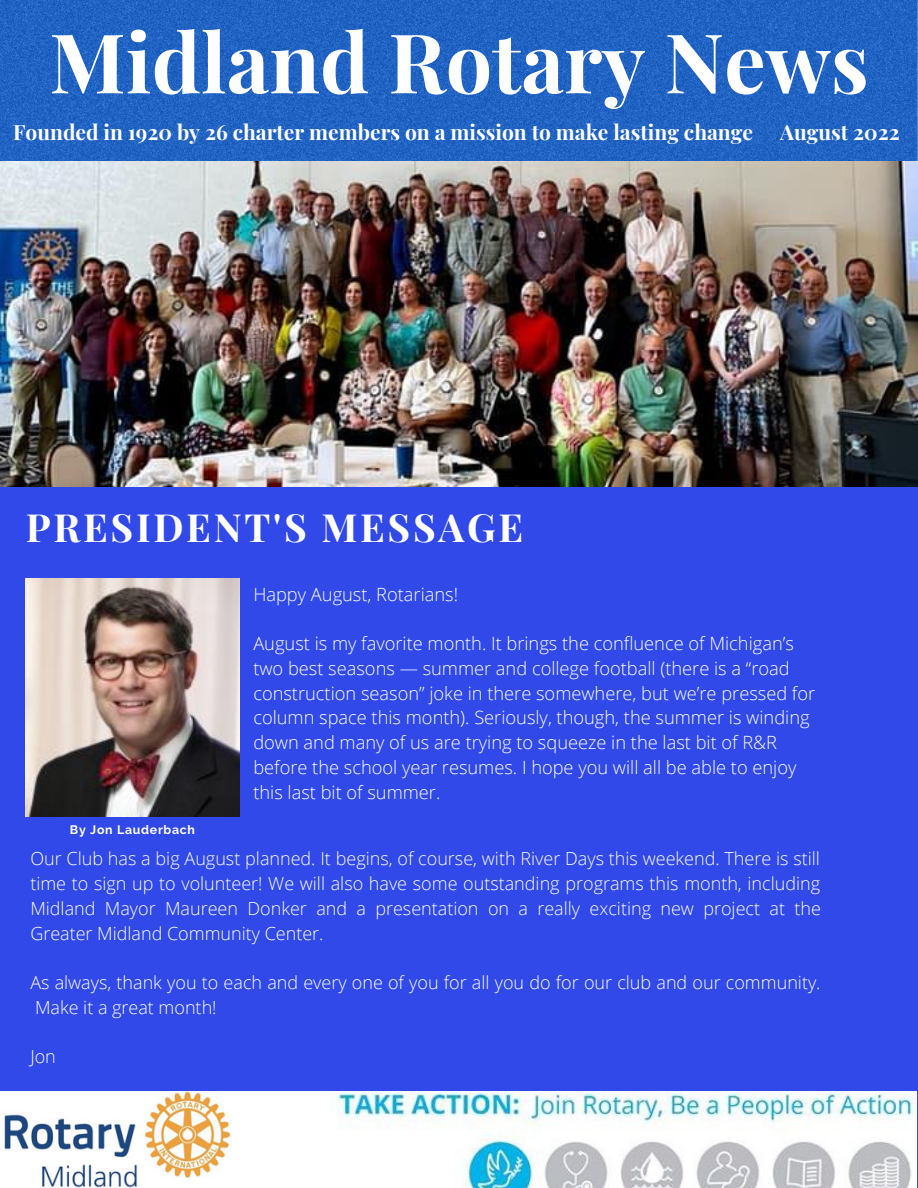
<style>
.page{position:relative;width:918px;height:1188px;background:#fff}
.page>*{position:absolute;margin:0;border:0;box-sizing:border-box;transform-origin:0 0}
.t1{font:700 82.5px "Playfair Display";color:#fff}
.t2{font:700 38.85px "Playfair Display";letter-spacing:.07em;color:#fff}
.t3{font:700 21px "Playfair Display";color:#fff}
.t4{font:300 18.3px/24.8px "Open Sans";color:#fff}
.t5{font:300 18px/24.8px "Open Sans";color:#fff;text-align:justify}
.t6{font:700 12.3px "Raleway";letter-spacing:.06em;color:#fff}
</style>
<div class="page">
<img style="left:0;top:0;width:918px;height:161px">
<div style="left:0;top:486px;width:918px;height:702px;background:#3149e8"></div>
<img style="left:0;top:1092px;width:916px;height:96px">
<img style="left:0;top:161px;width:918px;height:325px">
<img style="left:26px;top:579px;width:214px;height:237px">
<h1 class="t1" style="left:49px;top:4px;width:821px">Midland Rotary News</h1>
<p class="t3" style="left:13px;top:117px;width:741px">Founded in 1920 by 26 charter members on a mission to make lasting change</p>
<p class="t3" style="left:780px;top:117px;width:121px">August 2022</p>
<h2 class="t2" style="left:26px;top:500px;width:499px">PRESIDENT'S MESSAGE</h2>
<p class="t6" style="left:70px;top:822px;width:127px">By Jon Lauderbach</p>
<p class="t4" style="left:253px;top:581px;width:206px">Happy August, Rotarians!</p>
<p class="t4" style="left:253px;top:631px;width:563px">August is my favorite month. It brings the confluence of Michigan’s two best seasons — summer and college football (there is a “road construction season” joke in there somewhere, but we’re pressed for column space this month). Seriously, though, the summer is winding down and many of us are trying to squeeze in the last bit of R&amp;R before the school year resumes. I hope you will all be able to enjoy this last bit of summer.</p>
<p class="t5" style="left:30px;top:846px;width:792px">Our Club has a big August planned. It begins, of course, with River Days this weekend. There is still time to sign up to volunteer! We will also have some outstanding programs this month, including Midland Mayor Maureen Donker and a presentation on a really exciting new project at the Greater Midland Community Center.</p>
<p class="t5" style="left:30px;top:970px;width:792px">As always, thank you to each and every one of you for all you do for our club and our community.<br>Make it a great month!</p>
<p class="t5" style="left:30px;top:1044px;width:27px">Jon</p>
</div>
